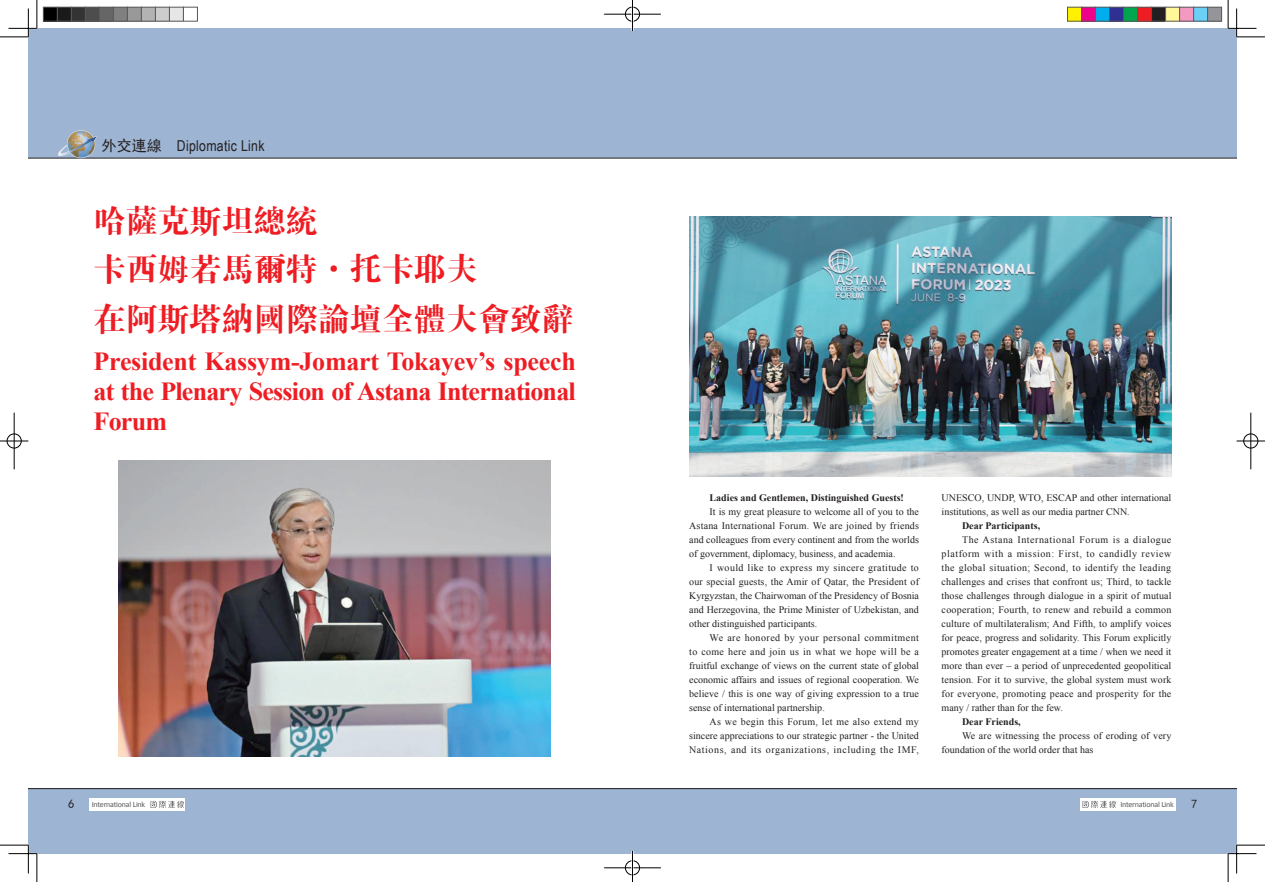
<style>
.page{position:relative;width:1265px;height:882px;background:#fff}
.page>*{position:absolute;margin:0;border:0;box-sizing:border-box;transform-origin:0 0}
.t1{font:32px/49px "FZDBSK GBK1 0";color:#ee1d23}
.t2{font:700 26px/30px "Times New Roman";letter-spacing:-.03em;color:#ee1d23;text-align:justify}
.t3{font:15px "Arial Narrow";letter-spacing:.02em;color:#231f20}
.t4{font:12px "Sim Hei";color:#231f20}
.t5{font:10px/14px "Times New Roman";color:#231f20;text-align:justify}
.t6{font:700 10px "Times New Roman";color:#231f20}
.t7{font:8px "Calibri";letter-spacing:-.025em;color:#57585a}
.s1{font-family:"Sim Hei"}
</style>
<div class="page">
<div style="left:28px;top:28px;width:1208px;height:130px;background:#9db4d2"></div>
<div style="left:28px;top:788px;width:1208px;height:65px;background:#9db4d2"></div>
<hr style="left:28px;top:158px;width:1208px;height:1px;background:#231f20">
<hr style="left:28px;top:788px;width:1208px;height:1px;background:#231f20">
<div style="left:90px;top:798px;width:95px;height:12px;background:#fff"></div>
<div style="left:1080px;top:798px;width:95px;height:12px;background:#fff"></div>
<img style="left:56px;top:130px;width:42px;height:29px">
<img style="left:150px;top:800px;width:34px;height:8px">
<img style="left:1082px;top:800px;width:34px;height:8px">
<img style="left:119px;top:461px;width:431px;height:295px">
<img style="left:689px;top:217px;width:482px;height:259px">
<svg style="left:0;top:0;width:38px;height:38px"></svg>
<svg style="left:0;top:844px;width:38px;height:38px"></svg>
<svg style="left:1227px;top:0;width:37px;height:38px"></svg>
<svg style="left:1227px;top:844px;width:37px;height:38px"></svg>
<div style="left:624px;top:6px;width:16px;height:16px;border:1px solid #fff;border-radius:50%"></div>
<hr style="left:604px;top:13px;width:56px;height:2px;background:#fff">
<div style="left:625px;top:7px;width:14px;height:14px;border:1px solid #000;border-radius:50%"></div>
<hr style="left:604px;top:14px;width:56px;height:1px;background:#000">
<div style="left:624px;top:860px;width:16px;height:15px;border:1px solid #fff;border-radius:50%"></div>
<div style="left:625px;top:860px;width:14px;height:15px;border:1px solid #000;border-radius:50%"></div>
<hr style="left:604px;top:867px;width:56px;height:1px;background:#000">
<div style="left:6px;top:433px;width:16px;height:16px;border:1px solid #fff;border-radius:50%"></div>
<hr style="left:13px;top:412px;width:2px;height:57px;background:#fff">
<div style="left:7px;top:434px;width:14px;height:14px;border:1px solid #000;border-radius:50%"></div>
<svg style="left:0;top:440px;width:28px;height:2px"></svg>
<hr style="left:14px;top:412px;width:1px;height:57px;background:#000">
<div style="left:1242px;top:433px;width:16px;height:16px;border:1px solid #fff;border-radius:50%"></div>
<hr style="left:1249px;top:412px;width:2px;height:57px;background:#fff">
<div style="left:1243px;top:434px;width:14px;height:14px;border:1px solid #000;border-radius:50%"></div>
<svg style="left:1236px;top:440px;width:28px;height:2px"></svg>
<hr style="left:1250px;top:412px;width:1px;height:57px;background:#000">
<div style="left:43px;top:7px;width:14px;height:14px;background:#000"></div>
<div style="left:43px;top:7px;width:15px;height:15px;border:1px solid #595959"></div>
<div style="left:57px;top:7px;width:14px;height:14px;background:#1a1a1a"></div>
<div style="left:57px;top:7px;width:15px;height:15px;border:1px solid #595959"></div>
<div style="left:71px;top:7px;width:14px;height:14px;background:#333"></div>
<div style="left:71px;top:7px;width:15px;height:15px;border:1px solid #595959"></div>
<div style="left:85px;top:7px;width:14px;height:14px;background:#4d4d4d"></div>
<div style="left:85px;top:7px;width:15px;height:15px;border:1px solid #595959"></div>
<div style="left:99px;top:7px;width:14px;height:14px;background:#666"></div>
<div style="left:99px;top:7px;width:15px;height:15px;border:1px solid #595959"></div>
<div style="left:113px;top:7px;width:14px;height:14px;background:#808080"></div>
<div style="left:113px;top:7px;width:15px;height:15px;border:1px solid #595959"></div>
<div style="left:127px;top:7px;width:14px;height:14px;background:#999"></div>
<div style="left:127px;top:7px;width:15px;height:15px;border:1px solid #595959"></div>
<div style="left:141px;top:7px;width:14px;height:14px;background:#b3b3b3"></div>
<div style="left:141px;top:7px;width:15px;height:15px;border:1px solid #595959"></div>
<div style="left:155px;top:7px;width:14px;height:14px;background:#ccc"></div>
<div style="left:155px;top:7px;width:15px;height:15px;border:1px solid #595959"></div>
<div style="left:169px;top:7px;width:14px;height:14px;background:#e6e6e6"></div>
<div style="left:169px;top:7px;width:15px;height:15px;border:1px solid #595959"></div>
<div style="left:183px;top:7px;width:15px;height:15px;border:1px solid #595959"></div>
<div style="left:1067px;top:7px;width:14px;height:14px;background:#fff101"></div>
<div style="left:1066px;top:7px;width:15px;height:15px;border:1px solid #595959"></div>
<div style="left:1081px;top:7px;width:14px;height:14px;background:#ed028c"></div>
<div style="left:1080px;top:7px;width:15px;height:15px;border:1px solid #595959"></div>
<div style="left:1095px;top:7px;width:14px;height:14px;background:#00aeef"></div>
<div style="left:1094px;top:7px;width:15px;height:15px;border:1px solid #595959"></div>
<div style="left:1109px;top:7px;width:14px;height:14px;background:#2e3092"></div>
<div style="left:1108px;top:7px;width:15px;height:15px;border:1px solid #595959"></div>
<div style="left:1123px;top:7px;width:14px;height:14px;background:#00a54f"></div>
<div style="left:1122px;top:7px;width:15px;height:15px;border:1px solid #595959"></div>
<div style="left:1137px;top:7px;width:14px;height:14px;background:#ee1d23"></div>
<div style="left:1136px;top:7px;width:15px;height:15px;border:1px solid #595959"></div>
<div style="left:1151px;top:7px;width:14px;height:14px;background:#231f20"></div>
<div style="left:1150px;top:7px;width:15px;height:15px;border:1px solid #595959"></div>
<div style="left:1165px;top:7px;width:14px;height:14px;background:#fff79a"></div>
<div style="left:1164px;top:7px;width:15px;height:15px;border:1px solid #595959"></div>
<div style="left:1179px;top:7px;width:14px;height:14px;background:#f499c2"></div>
<div style="left:1178px;top:7px;width:15px;height:15px;border:1px solid #595959"></div>
<div style="left:1193px;top:7px;width:14px;height:14px;background:#6bcff6"></div>
<div style="left:1192px;top:7px;width:15px;height:15px;border:1px solid #595959"></div>
<div style="left:1207px;top:7px;width:14px;height:14px;background:#939598"></div>
<div style="left:1206px;top:7px;width:15px;height:15px;border:1px solid #595959"></div>
<hr style="left:631px;top:3px;width:2px;height:28px;background:#fff">
<hr style="left:631px;top:851px;width:2px;height:28px;background:#fff">
<svg style="left:632px;top:0;width:1px;height:31px"></svg>
<svg style="left:632px;top:851px;width:1px;height:31px"></svg>
<h3 class="t3" style="left:102px;top:134px;width:164px"><span class="s1">外交連線</span> Diplomatic Link</h3>
<h1 class="t1" style="left:94px;top:197px;width:482px">哈薩克斯坦總統<br>卡西姆若馬爾特·托卡耶夫<br>在阿斯塔納國際論壇全體大會致辭</h1>
<h2 class="t2" style="left:94px;top:346px;width:484px">President Kassym-Jomart Tokayev’s speech at the Plenary Session of Astana International Forum</h2>
<p class="t6" style="left:709px;top:491px;width:196px">Ladies and Gentlemen, Distinguished Guests!</p>
<p class="t5" style="left:689px;top:504px;width:231px;text-indent:20px">It is my great pleasure to welcome all of you to the Astana International Forum. We are joined by friends and colleagues from every continent and from the worlds of government, diplomacy, business, and academia.</p>
<p class="t5" style="left:689px;top:560px;width:231px;text-indent:20px">I would like to express my sincere gratitude to our special guests, the Amir of Qatar, the President of Kyrgyzstan, the Chairwoman of the Presidency of Bosnia and Herzegovina, the Prime Minister of Uzbekistan, and other distinguished participants.</p>
<p class="t5" style="left:689px;top:630px;width:231px;text-indent:20px">We are honored by your personal commitment to come here and join us in what we hope will be a fruitful exchange of views on the current state of global economic affairs and issues of regional cooperation. We believe / this is one way of giving expression to a true sense of international partnership.</p>
<p class="t5" style="left:689px;top:714px;width:231px;text-indent:20px">As we begin this Forum, let me also extend my sincere appreciations to our strategic partner - the United Nations, and its organizations, including the IMF,</p>
<p class="t5" style="left:941px;top:490px;width:231px">UNESCO, UNDP, WTO, ESCAP and other international institutions, as well as our media partner CNN.</p>
<p class="t6" style="left:962px;top:519px;width:80px">Dear Participants,</p>
<p class="t5" style="left:941px;top:532px;width:231px;text-indent:20px">The Astana International Forum is a dialogue platform with a mission: First, to candidly review the global situation; Second, to identify the leading challenges and crises that confront us; Third, to tackle those challenges through dialogue in a spirit of mutual cooperation; Fourth, to renew and rebuild a common culture of multilateralism; And Fifth, to amplify voices for peace, progress and solidarity. This Forum explicitly promotes greater engagement at a time / when we need it more than ever – a period of unprecedented geopolitical tension. For it to survive, the global system must work for everyone, promoting peace and prosperity for the many / rather than for the few.</p>
<p class="t6" style="left:962px;top:715px;width:60px">Dear Friends,</p>
<p class="t5" style="left:941px;top:728px;width:231px;text-indent:20px">We are witnessing the process of eroding of very foundation of the world order that has</p>
<p class="t4" style="left:68px;top:798px;width:7px">6</p>
<p class="t4" style="left:1191px;top:797px;width:7px">7</p>
<p class="t7" style="left:92px;top:799px;width:55px">International Link</p>
<p class="t7" style="left:1120px;top:799px;width:55px">International Link</p>
</div>
